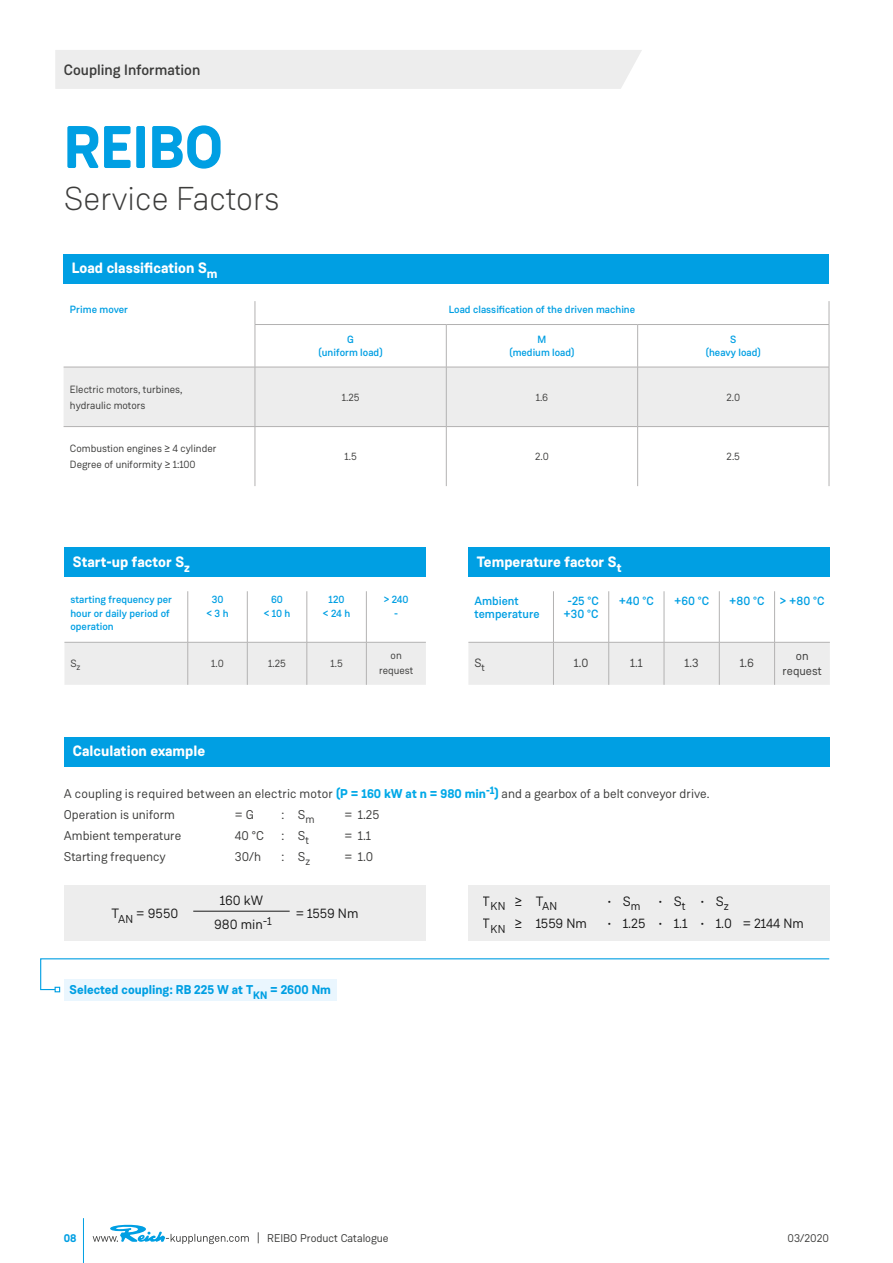
<style>
.page{position:relative;width:893px;height:1263px;background:#fff}
.page>*{position:absolute;margin:0;border:0;box-sizing:border-box;transform-origin:0 0}
.t1{font:700 60px "Weissenhof Grotesk";color:#009fe3}
.t2{font:300 33px "Weissenhof Grotesk";color:#3c3c3b}
.t3{font:700 15px "Weissenhof Grotesk";color:#fff}
.t4{font:500 15px "Weissenhof Grotesk";color:#3c3c3b}
.t5{font:13.5px "Weissenhof Grotesk";color:#000}
.t6{font:12.75px/21px "Weissenhof Grotesk";color:#3c3c3b}
.t7{font:700 12.75px "Weissenhof Grotesk";color:#009fe3}
.t8{font:500 12px/13.5px "Weissenhof Grotesk";color:#009fe3}
.t9{font:12px/15px "Weissenhof Grotesk";color:#3c3c3b;text-align:center}
.t10{font:11.55px "Weissenhof Grotesk";color:#000}
.t11{font:11.25px "Weissenhof Grotesk";color:#3c3c3b}
.t12{font:700 11.25px "Weissenhof Grotesk";color:#009fe3}
.t13{font:500 10.5px/13.5px "Weissenhof Grotesk";color:#009fe3;text-align:center}
.t14{font:10.5px/15.8px "Weissenhof Grotesk";color:#3c3c3b}
.s1{font-weight:700;color:#00a8e7}
</style>
<div class="page">
<hr style="left:83px;top:1218px;width:1px;height:45px;background:#009fe3">
<div style="left:55px;top:50px;width:587px;height:39px;background:#ededed"></div>
<svg style="left:93px;top:1224px;width:156px;height:20px"></svg>
<div style="left:64px;top:885px;width:362px;height:56px;background:#ededed"></div>
<div style="left:468px;top:886px;width:361px;height:55px;background:#ededed"></div>
<hr style="left:193px;top:911px;width:97px;height:1px;background:#000">
<div style="left:64px;top:979px;width:273px;height:21px;background:#eaf6fe"></div>
<svg style="left:40px;top:958px;width:790px;height:34px"></svg>
<div style="left:468px;top:643px;width:362px;height:42px;background:#ededed"></div>
<hr style="left:553px;top:591px;width:1px;height:51px;background:#b3b2b2">
<hr style="left:608px;top:591px;width:1px;height:51px;background:#b3b2b2">
<hr style="left:664px;top:591px;width:1px;height:51px;background:#b3b2b2">
<hr style="left:719px;top:591px;width:1px;height:51px;background:#b3b2b2">
<hr style="left:774px;top:591px;width:1px;height:51px;background:#b3b2b2">
<hr style="left:468px;top:642px;width:85px;height:1px;background:#b3b2b2">
<hr style="left:553px;top:642px;width:56px;height:1px;background:#b3b2b2">
<hr style="left:553px;top:642px;width:1px;height:43px;background:#b3b2b2">
<hr style="left:609px;top:642px;width:55px;height:1px;background:#b3b2b2">
<hr style="left:608px;top:642px;width:1px;height:43px;background:#b3b2b2">
<hr style="left:664px;top:642px;width:55px;height:1px;background:#b3b2b2">
<hr style="left:664px;top:642px;width:1px;height:43px;background:#b3b2b2">
<hr style="left:719px;top:642px;width:56px;height:1px;background:#b3b2b2">
<hr style="left:719px;top:642px;width:1px;height:43px;background:#b3b2b2">
<hr style="left:775px;top:642px;width:55px;height:1px;background:#b3b2b2">
<hr style="left:774px;top:642px;width:1px;height:43px;background:#b3b2b2">
<div style="left:65px;top:643px;width:361px;height:42px;background:#ededed"></div>
<hr style="left:188px;top:591px;width:1px;height:51px;background:#b3b2b2">
<hr style="left:247px;top:591px;width:1px;height:51px;background:#b3b2b2">
<hr style="left:307px;top:591px;width:1px;height:51px;background:#b3b2b2">
<hr style="left:366px;top:591px;width:1px;height:51px;background:#b3b2b2">
<hr style="left:64px;top:642px;width:124px;height:1px;background:#b3b2b2">
<hr style="left:188px;top:642px;width:59px;height:1px;background:#b3b2b2">
<hr style="left:188px;top:642px;width:1px;height:43px;background:#b3b2b2">
<hr style="left:247px;top:642px;width:60px;height:1px;background:#b3b2b2">
<hr style="left:247px;top:642px;width:1px;height:43px;background:#b3b2b2">
<hr style="left:307px;top:642px;width:59px;height:1px;background:#b3b2b2">
<hr style="left:307px;top:642px;width:1px;height:43px;background:#b3b2b2">
<hr style="left:366px;top:642px;width:60px;height:1px;background:#b3b2b2">
<hr style="left:366px;top:642px;width:1px;height:43px;background:#b3b2b2">
<div style="left:64px;top:547px;width:362px;height:29px;background:#009fe3"></div>
<div style="left:468px;top:547px;width:362px;height:30px;background:#009fe3"></div>
<div style="left:64px;top:368px;width:765px;height:58px;background:#ededed"></div>
<svg style="left:255px;top:301px;width:1px;height:23px"></svg>
<svg style="left:829px;top:301px;width:1px;height:23px"></svg>
<hr style="left:255px;top:324px;width:191px;height:1px;background:#b3b2b2">
<hr style="left:255px;top:325px;width:1px;height:42px;background:#b3b2b2">
<hr style="left:446px;top:324px;width:192px;height:1px;background:#b3b2b2">
<hr style="left:446px;top:325px;width:1px;height:42px;background:#b3b2b2">
<hr style="left:638px;top:324px;width:191px;height:1px;background:#b3b2b2">
<hr style="left:637px;top:325px;width:1px;height:42px;background:#b3b2b2">
<hr style="left:829px;top:325px;width:1px;height:42px;background:#b3b2b2">
<hr style="left:64px;top:367px;width:191px;height:1px;background:#b3b2b2">
<hr style="left:255px;top:367px;width:191px;height:1px;background:#b3b2b2">
<hr style="left:255px;top:367px;width:1px;height:59px;background:#b3b2b2">
<hr style="left:446px;top:367px;width:192px;height:1px;background:#b3b2b2">
<hr style="left:446px;top:367px;width:1px;height:59px;background:#b3b2b2">
<hr style="left:638px;top:367px;width:191px;height:1px;background:#b3b2b2">
<hr style="left:637px;top:367px;width:1px;height:59px;background:#b3b2b2">
<hr style="left:829px;top:367px;width:1px;height:60px;background:#b3b2b2">
<hr style="left:255px;top:427px;width:1px;height:59px;background:#b3b2b2">
<hr style="left:446px;top:427px;width:1px;height:59px;background:#b3b2b2">
<hr style="left:637px;top:427px;width:1px;height:59px;background:#b3b2b2">
<hr style="left:829px;top:427px;width:1px;height:59px;background:#b3b2b2">
<hr style="left:64px;top:426px;width:191px;height:1px;background:#b3b2b2">
<hr style="left:255px;top:426px;width:191px;height:1px;background:#b3b2b2">
<hr style="left:446px;top:426px;width:192px;height:1px;background:#b3b2b2">
<hr style="left:638px;top:426px;width:191px;height:1px;background:#b3b2b2">
<div style="left:64px;top:737px;width:766px;height:30px;background:#009fe3"></div>
<div style="left:63px;top:254px;width:766px;height:30px;background:#009fe3"></div>
<p class="t4" style="left:64px;top:61px;width:138px">Coupling Information</p>
<h1 class="t1" style="left:64px;top:109px;width:161px">REIBO</h1>
<h2 class="t2" style="left:64px;top:179px;width:218px">Service Factors</h2>
<p class="t3" style="left:72px;top:258px;width:147px">Load classification S<sub>m</sub></p>
<p class="t13" style="left:70px;top:303px;width:60px">Prime mover</p>
<p class="t13" style="left:449px;top:303px;width:188px">Load classification of the driven machine</p>
<p class="t13" style="left:319px;top:333px;width:66px">G<br>(uniform load)</p>
<p class="t13" style="left:509px;top:333px;width:67px">M<br>(medium load)</p>
<p class="t13" style="left:706px;top:333px;width:57px">S<br>(heavy load)</p>
<p class="t14" style="left:70px;top:381px;width:114px">Electric motors, turbines, hydraulic motors</p>
<p class="t14" style="left:342px;top:389px;width:19px">1.25</p>
<p class="t14" style="left:536px;top:389px;width:14px">1.6</p>
<p class="t14" style="left:726px;top:389px;width:15px">2.0</p>
<p class="t14" style="left:70px;top:441px;width:148px">Combustion engines ≥ 4 cylinder<br>Degree of uniformity ≥ 1:100</p>
<p class="t14" style="left:344px;top:449px;width:14px">1.5</p>
<p class="t14" style="left:535px;top:449px;width:15px">2.0</p>
<p class="t14" style="left:727px;top:449px;width:15px">2.5</p>
<p class="t3" style="left:73px;top:552px;width:118px">Start-up factor S<sub>z</sub></p>
<p class="t3" style="left:477px;top:552px;width:146px">Temperature factor S<sub>t</sub></p>
<p class="t13" style="left:70px;top:593px;width:103px;text-align:left">starting frequency per hour or daily period of operation</p>
<p class="t13" style="left:207px;top:593px;width:24px">30<br>&lt; 3 h</p>
<p class="t13" style="left:264px;top:593px;width:28px">60<br>&lt; 10 h</p>
<p class="t13" style="left:323px;top:593px;width:29px">120<br>&lt; 24 h</p>
<p class="t13" style="left:384px;top:593px;width:26px">&gt; 240 -</p>
<p class="t14" style="left:70px;top:655px;width:12px">S<sub>z</sub></p>
<p class="t14" style="left:211px;top:655px;width:14px">1.0</p>
<p class="t14" style="left:268px;top:655px;width:19px">1.25</p>
<p class="t14" style="left:330px;top:655px;width:14px">1.5</p>
<p class="t14" style="left:379px;top:648px;width:36px;line-height:15px;text-align:center">on request</p>
<p class="t3" style="left:73px;top:741px;width:134px">Calculation example</p>
<p class="t8" style="left:474px;top:594px;width:67px">Ambient temperature</p>
<p class="t8" style="left:564px;top:594px;width:37px;text-align:center">-25 °C +30 °C</p>
<p class="t8" style="left:619px;top:594px;width:37px">+40 °C</p>
<p class="t8" style="left:674px;top:594px;width:37px">+60 °C</p>
<p class="t8" style="left:729px;top:594px;width:37px">+80 °C</p>
<p class="t8" style="left:780px;top:594px;width:46px">&gt; +80 °C</p>
<p class="t9" style="left:474px;top:655px;width:12px">S<sub>t</sub></p>
<p class="t9" style="left:574px;top:655px;width:16px">1.0</p>
<p class="t9" style="left:630px;top:655px;width:14px">1.1</p>
<p class="t9" style="left:685px;top:655px;width:16px">1.3</p>
<p class="t9" style="left:740px;top:655px;width:16px">1.6</p>
<p class="t9" style="left:783px;top:648px;width:41px">on request</p>
<p class="t6" style="left:64px;top:783px;width:647px">A coupling is required between an electric motor <span class="s1">(P = 160 kW at n = 980 min</span><sup>-1</sup><span class="s1">)</span> and a gearbox of a belt conveyor drive.<br>Operation is uniform</p>
<p class="t6" style="left:235px;top:804px;width:21px">= G</p>
<p class="t6" style="left:281px;top:804px;width:35px">: S<sub>m</sub></p>
<p class="t6" style="left:344px;top:804px;width:37px">= 1.25</p>
<p class="t6" style="left:64px;top:825px;width:119px">Ambient temperature</p>
<p class="t6" style="left:235px;top:825px;width:31px">40 °C</p>
<p class="t6" style="left:281px;top:825px;width:29px">: S<sub>t</sub></p>
<p class="t6" style="left:344px;top:825px;width:28px">= 1.1</p>
<p class="t6" style="left:64px;top:846px;width:103px">Starting frequency</p>
<p class="t6" style="left:235px;top:846px;width:28px">30/h</p>
<p class="t6" style="left:281px;top:846px;width:30px">: S<sub>z</sub></p>
<p class="t6" style="left:344px;top:846px;width:30px">= 1.0</p>
<p class="t5" style="left:112px;top:905px;width:68px">T<sub>AN</sub> = 9550</p>
<p class="t5" style="left:220px;top:892px;width:45px">160 kW</p>
<p class="t5" style="left:214px;top:916px;width:59px">980 min<sup>-1</sup></p>
<p class="t5" style="left:296px;top:905px;width:64px">= 1559 Nm</p>
<p class="t7" style="left:70px;top:982px;width:263px">Selected coupling: RB 225 W at T<sub>KN</sub> = 2600 Nm</p>
<p class="t10" style="left:483px;top:899px;width:76px"><sup>T</sup>KN <sup>≥</sup> <sup>T</sup>AN</p>
<p class="t5" style="left:608px;top:893px;width:34px">• S<sub>m</sub></p>
<p class="t5" style="left:659px;top:893px;width:71px">•S<sub>t</sub> •S<sub>z</sub></p>
<p class="t5" style="left:483px;top:915px;width:106px">T<sub>KN</sub> ≥ 1559 Nm</p>
<p class="t5" style="left:608px;top:915px;width:198px">• 1.25 • 1.1 • 1.0 = 2144 Nm</p>
<p class="t12" style="left:64px;top:1231px;width:14px">08</p>
<p class="t11" style="left:267px;top:1231px;width:123px">REIBO Product Catalogue</p>
<p class="t11" style="left:788px;top:1231px;width:43px">03/2020</p>
</div>
